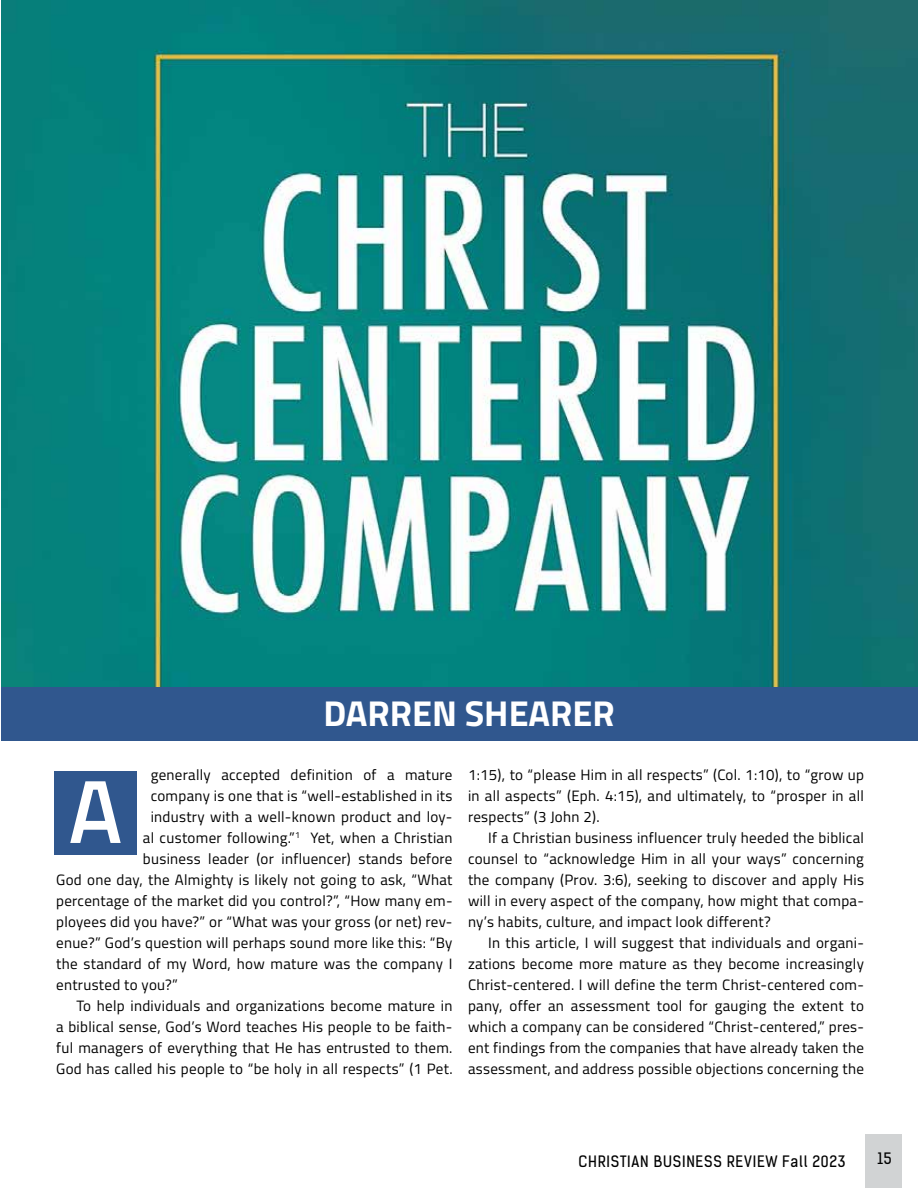
<style>
.page{position:relative;width:918px;height:1188px;background:#fff}
.page>*{position:absolute;margin:0;border:0;box-sizing:border-box;transform-origin:0 0}
.t1{font:600 90px "Titillium Web";color:#fff}
.t2{font:700 36px "Titillium Web";color:#fff}
.t3{font:15px/21px "Titillium Web";letter-spacing:.02em;color:#000;text-align:justify}
.t4{font:15px "Kelson Sans BG";letter-spacing:.05em;color:#000}
.s1{font-family:"Kelson Sans"}
</style>
<div class="page">
<div style="left:865px;top:1134px;width:37px;height:54px;background:#d1d3d4"></div>
<div style="left:54px;top:771px;width:82px;height:84px;background:#30578e"></div>
<img style="left:1px;top:0;width:917px;height:687px">
<div style="left:1px;top:687px;width:917px;height:54px;background:#30578e"></div>
<h2 class="t2" style="left:323px;top:686px;width:293px">DARREN SHEARER</h2>
<p class="t3" style="left:151px;top:764px;width:303px">generally accepted definition of a mature</p>
<p class="t3" style="left:151px;top:785px;width:303px">company is one that is “well-established in its</p>
<p class="t3" style="left:151px;top:806px;width:303px">industry with a well-known product and loy-</p>
<p class="t3" style="left:143px;top:827px;width:311px">al customer following.”<sup>1</sup> Yet, when a Christian</p>
<p class="t3" style="left:143px;top:848px;width:311px">business leader (or influencer) stands before</p>
<p class="t3" style="left:56px;top:869px;width:398px">God one day, the Almighty is likely not going to ask, “What</p>
<p class="t3" style="left:56px;top:890px;width:398px">percentage of the market did you control?”, “How many em-</p>
<p class="t3" style="left:56px;top:911px;width:398px">ployees did you have?” or “What was your gross (or net) rev-</p>
<p class="t3" style="left:56px;top:932px;width:398px">enue?” God’s question will perhaps sound more like this: “By</p>
<p class="t3" style="left:56px;top:953px;width:398px">the standard of my Word, how mature was the company I</p>
<p class="t3" style="left:56px;top:974px;width:123px">entrusted to you?”</p>
<p class="t3" style="left:76px;top:995px;width:378px">To help individuals and organizations become mature in</p>
<p class="t3" style="left:56px;top:1016px;width:398px">a biblical sense, God’s Word teaches His people to be faith-</p>
<p class="t3" style="left:56px;top:1037px;width:398px">ful managers of everything that He has entrusted to them.</p>
<p class="t3" style="left:56px;top:1058px;width:398px">God has called his people to “be holy in all respects” (1 Pet.</p>
<h1 class="t1" style="left:68px;top:744px;width:55px">A</h1>
<p class="t3" style="left:468px;top:764px;width:398px">1:15), to “please Him in all respects” (Col. 1:10), to “grow up in all aspects” (Eph. 4:15), and ultimately, to “prosper in all respects” (3 John 2).</p>
<p class="t3" style="left:468px;top:827px;width:398px;text-indent:20px">If a Christian business influencer truly heeded the biblical counsel to “acknowledge Him in all your ways” concerning the company (Prov. 3:6), seeking to discover and apply His will in every aspect of the company, how might that compa&shy;ny’s habits, culture, and impact look different?</p>
<p class="t3" style="left:468px;top:932px;width:398px;text-indent:20px">In this article, I will suggest that individuals and organi&shy;zations become more mature as they become increasingly Christ-centered. I will define the term Christ-centered com&shy;pany, offer an assessment tool for gauging the extent to which a company can be considered “Christ-centered,” pres&shy;ent findings from the companies that have already taken the assessment, and address possible objections concerning the</p>
<p class="t4" style="left:579px;top:1152px;width:269px">CHRISTIAN BUSINESS REVIEW Fall 2023</p>
<p class="t4" style="left:878px;top:1149px;width:23px">15<span class="s1">2</span></p>
</div>
